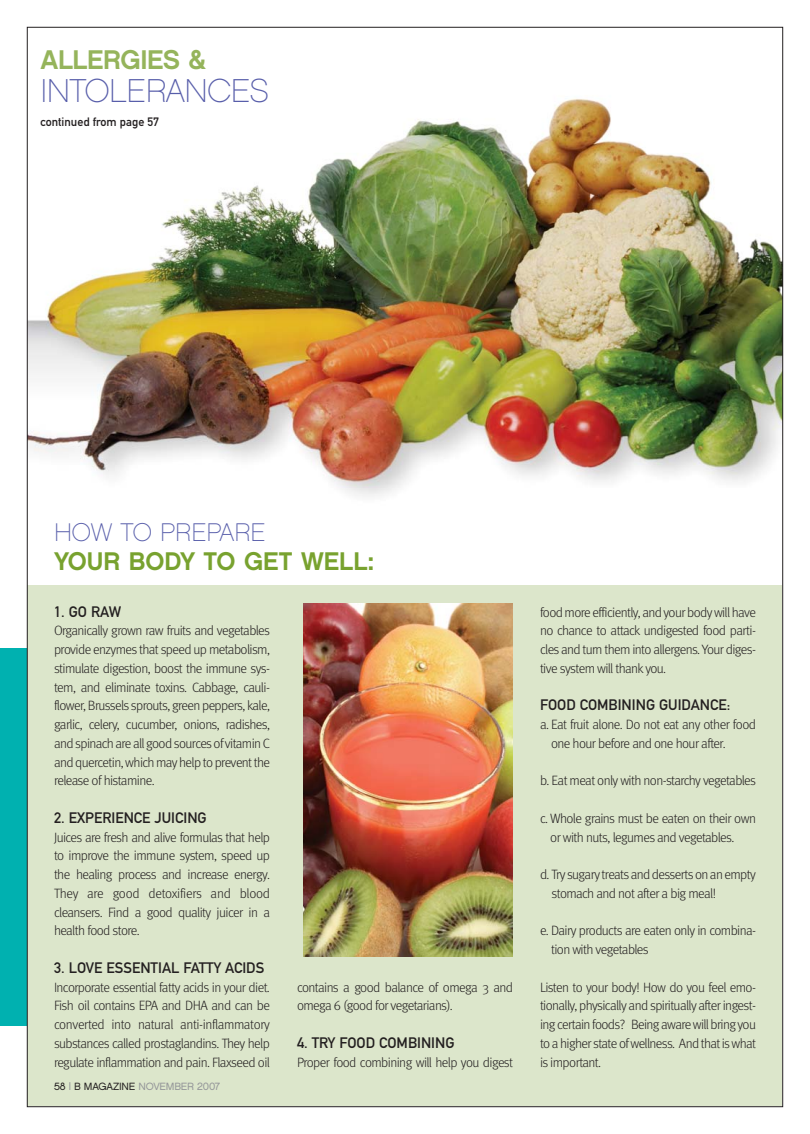
<style>
.page{position:relative;width:810px;height:1134px;background:#fff}
.page>*{position:absolute;margin:0;border:0;box-sizing:border-box;transform-origin:0 0}
.t1{font:33px "Chalet Paris Nineteen Sixty";letter-spacing:-.015em;color:#585eaa}
.t2{font:27px "Chalet New York Nineteen Sixty";letter-spacing:-.02em;color:#95b45b}
.t3{font:25.5px "Chalet New York Nineteen Sixty";color:#78a22f}
.t4{font:25.5px "Chalet Paris Nineteen Sixty";color:#585eaa}
.t5{font:15px "DIN Mittelschrift";color:#231f20}
.t6{font:300 13.5px/18.8px "Meta";letter-spacing:-.045em;color:#231f20;text-align:justify}
.t7{font:12px "DIN Mittelschrift";color:#231f20}
.t8{font:10.5px "Chalet London Nineteen Sixty";letter-spacing:-.02em;color:#939598}
.s1{font-family:"Chalet London Nineteen Seventy";color:#231f20}
.s2{font-family:"Chalet London Nineteen Seventy"}
.s3{color:#231f20}
</style>
<div class="page">
<img style="left:0;top:26px;width:784px;height:1082px">
<h2 class="t2" style="left:40px;top:49px;width:167px">ALLERGIES &amp;</h2>
<h1 class="t1" style="left:40px;top:78px;width:230px">INTOLERANCES</h1>
<p class="t7" style="left:40px;top:118px;width:120px">continued from page 57</p>
<h3 class="t4" style="left:54px;top:523px;width:213px">HOW TO PREPARE</h3>
<h3 class="t3" style="left:54px;top:551px;width:322px">YOUR BODY TO GET WELL:</h3>
<p class="t5" style="left:54px;top:606px;width:69px">1. GO RAW</p>
<p class="t6" style="left:54px;top:623px;width:218px">Organically grown raw fruits and vegetables provide enzymes that speed up metabolism, stimulate digestion, boost the immune sys&shy;tem, and eliminate toxins. Cabbage, cauli&shy;flower, Brussels sprouts, green peppers, kale, garlic, celery, cucumber, onions, radishes, and spinach are allgood sourcesofvitamin C and quercetin, which mayhelp to preventthe release of histamine.</p>
<p class="t5" style="left:54px;top:812px;width:154px">2. EXPERIENCE JUICING</p>
<p class="t6" style="left:54px;top:829px;width:218px">Juices are fresh and alive formulas that help to improve the immune system, speed up the healing process and increase energy.<br>They are good detoxifiers and blood cleansers. Find a good quality juicer in a health food store.</p>
<p class="t5" style="left:54px;top:962px;width:212px">3. LOVE ESSENTIAL FATTY ACIDS</p>
<p class="t6" style="left:54px;top:979px;width:218px">Incorporate essential fatty acids in your diet.<br>Fish oil contains EPA and DHA and can be converted into natural anti-inflammatory substances called prostaglandins. They help regulate inflammation and pain. Flaxseed oil</p>
<p class="t6" style="left:297px;top:979px;width:218px">contains a good balance of omega 3 and omega 6 (good for vegetarians).</p>
<p class="t5" style="left:297px;top:1037px;width:159px">4. TRY FOOD COMBINING</p>
<p class="t6" style="left:297px;top:1054px;width:218px">Proper food combining will help you digest</p>
<p class="t8" style="left:54px;top:1081px;width:168px"><span class="s1">58</span> <span class="s2">|</span> <span class="s3">B MAGAZINE</span> NOVEMBER 2007</p>
<p class="t6" style="left:540px;top:604px;width:217px">food more efficiently, and your body will have no chance to attack undigested food parti&shy;cles and turn them into allergens. Your diges&shy;tive system will thank you.</p>
<p class="t5" style="left:540px;top:700px;width:192px">FOOD COMBINING GUIDANCE:</p>
<p class="t6" style="left:551px;top:716px;width:206px;text-indent:-11px">a. Eat fruit alone. Do not eat any other food one hour before and one hour after.</p>
<p class="t6" style="left:540px;top:773px;width:218px">b. Eat meat only with non-starchy vegetables</p>
<p class="t6" style="left:550px;top:810px;width:207px;text-indent:-10px">c. Whole grains must be eaten on their own or with nuts, legumes and vegetables.</p>
<p class="t6" style="left:552px;top:866px;width:206px;text-indent:-12px">d. Trysugarytreatsand dessertson an empty stomach and not after a big meal!</p>
<p class="t6" style="left:551px;top:923px;width:207px;text-indent:-11px">e. Dairy products are eaten only in combina&shy;tion with vegetables</p>
<p class="t6" style="left:540px;top:979px;width:218px">Listen to your body! How do you feel emo&shy;tionally, physically and spiritually after ingest&shy;ing certain foods? Being aware willbring you to a higher state ofwellness. And thatiswhat is important.</p>
</div>
